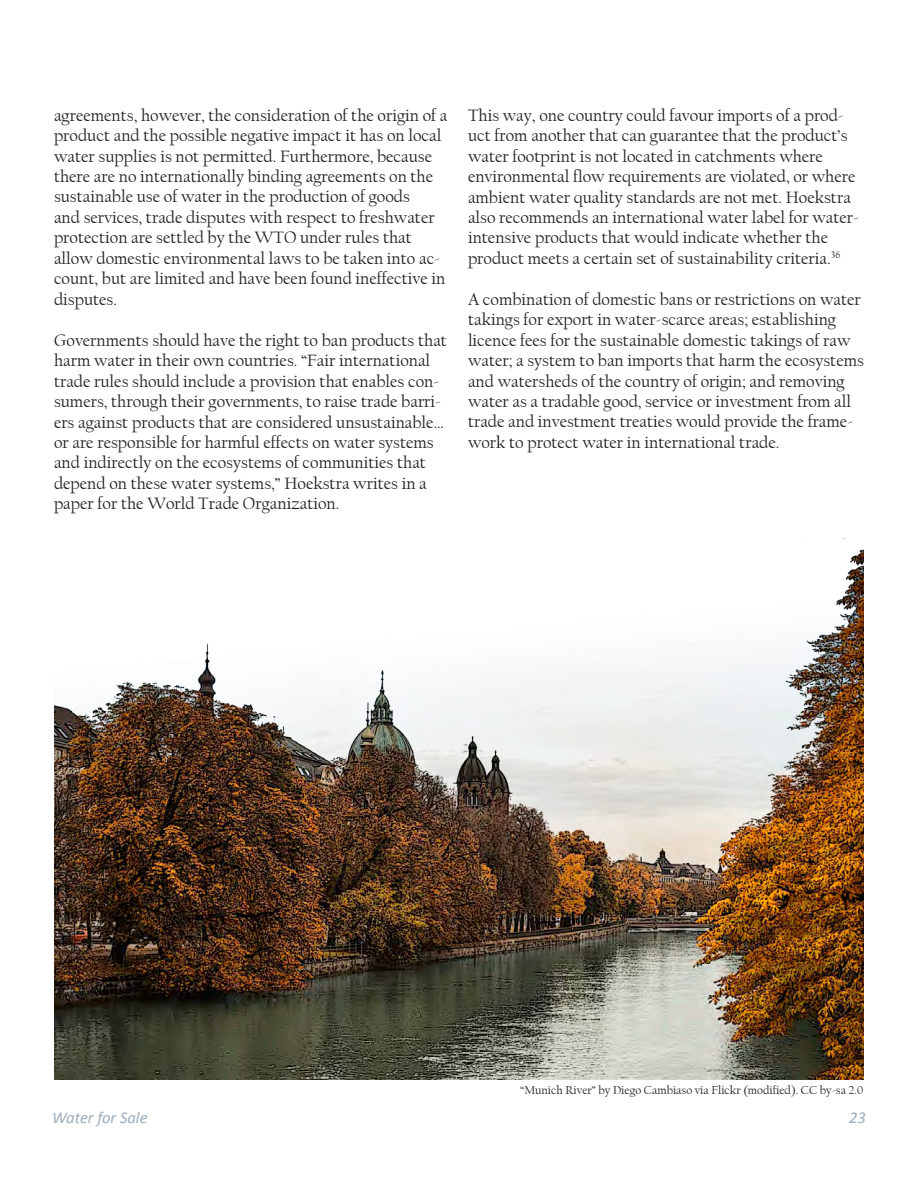
<style>
.page{position:relative;width:918px;height:1188px;background:#fff}
.page>*{position:absolute;margin:0;border:0;box-sizing:border-box;transform-origin:0 0}
.t1{font:17.25px/20.4px "Californian FB";color:#231f20}
.t2{font:italic 16.5px "Calibri";color:#9badbc}
.Normal_-_1_col{font:12px "Californian FB";color:#231f20}
</style>
<div class="page">
<img style="left:54px;top:549px;width:810px;height:531px">
<p class="t1" style="left:54px;top:105px;width:395px">agreements, however, the consideration of the origin of a product and the possible negative impact it has on local water supplies is not permitted. Furthermore, because there are no internationally binding agreements on the sustainable use of water in the production of goods<br>and services, trade disputes with respect to freshwater protection are settled by the WTO under rules that allow domestic environmental laws to be taken into ac&shy;count, but are limited and have been found ineffective in disputes.</p>
<p class="t1" style="left:54px;top:330px;width:395px">Governments should have the right to ban products that harm water in their own countries. “Fair international trade rules should include a provision that enables con&shy;sumers, through their governments, to raise trade barri&shy;ers against products that are considered unsustainable… or are responsible for harmful effects on water systems and indirectly on the ecosystems of communities that depend on these water systems,” Hoekstra writes in a paper for the World Trade Organization.</p>
<p class="t1" style="left:468px;top:105px;width:393px">This way, one country could favour imports of a prod&shy;uct from another that can guarantee that the product’s water footprint is not located in catchments where environmental flow requirements are violated, or where ambient water quality standards are not met. Hoekstra also recommends an international water label for water&shy;intensive products that would indicate whether the product meets a certain set of sustainability criteria.<sup>36</sup></p>
<p class="t1" style="left:468px;top:289px;width:397px">A combination of domestic bans or restrictions on water takings for export in water-scarce areas; establishing licence fees for the sustainable domestic takings of raw water; a system to ban imports that harm the ecosystems and watersheds of the country of origin; and removing water as a tradable good, service or investment from all trade and investment treaties would provide the frame&shy;work to protect water in international trade.</p>
<p class="Normal_-_1_col" style="left:520px;top:1083px;width:345px">“Munich River” by Diego Cambiaso via Flickr (modified). CC by-sa 2.0</p>
<p class="t2" style="left:52px;top:1106px;width:97px">Water for Sale</p>
<p class="t2" style="left:849px;top:1106px;width:18px">23</p>
</div>
